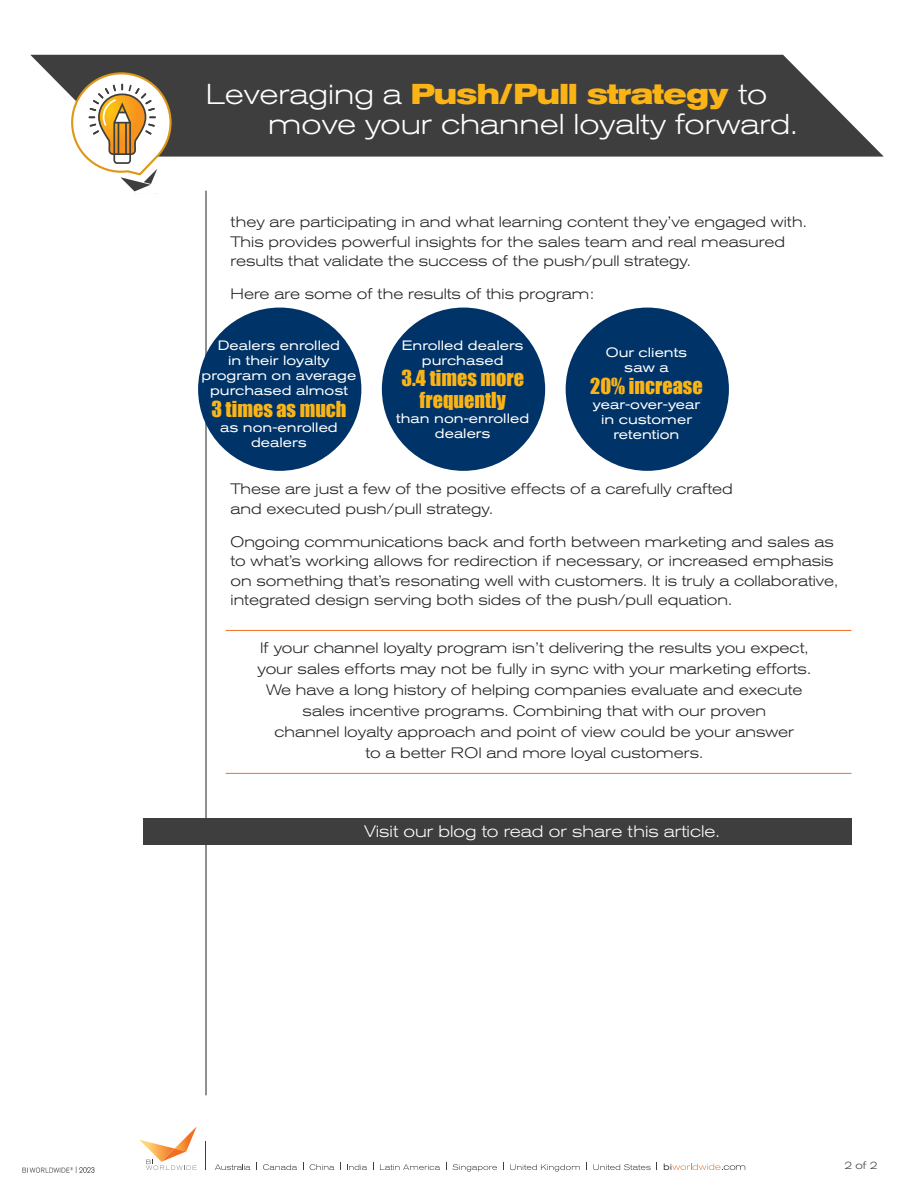
<style>
.page{position:relative;width:918px;height:1188px;background:#fff}
.page>*{position:absolute;margin:0;border:0;box-sizing:border-box;transform-origin:0 0}
.t1{font:300 expanded 28.5px/30px "Akzidenz Grotesk BE";color:#fff}
.t2{font:20.25px/21.6px "Impact";color:#fbb416;text-align:center}
.t3{font:300 expanded 16.5px "Akzidenz Grotesk BE";color:#fff}
.t4{font:300 expanded 15px/19.5px "Akzidenz Grotesk BE";color:#231f20}
.t5{font:expanded 13.5px/15px "Akzidenz Grotesk BE";color:#fff;text-align:center}
.t6{font:300 expanded 10.5px "Akzidenz Grotesk BE";color:#3e3e3f}
.s1{font-weight:700;color:#fbb416}
</style>
<div class="page">
<hr style="left:206px;top:191px;width:1px;height:904px;background:#231f20">
<hr style="left:226px;top:630px;width:625px;height:1px;background:#f36e21">
<hr style="left:226px;top:773px;width:625px;height:1px;background:#f36e21">
<svg style="left:139px;top:1126px;width:58px;height:44px"></svg>
<svg style="left:205px;top:1142px;width:1px;height:28px"></svg>
<svg style="left:215px;top:1164px;width:35px;height:6px"></svg>
<svg style="left:263px;top:1164px;width:34px;height:6px"></svg>
<svg style="left:310px;top:1164px;width:24px;height:6px"></svg>
<svg style="left:347px;top:1164px;width:20px;height:6px"></svg>
<svg style="left:380px;top:1164px;width:60px;height:6px"></svg>
<svg style="left:453px;top:1164px;width:44px;height:8px"></svg>
<svg style="left:510px;top:1164px;width:70px;height:8px"></svg>
<svg style="left:593px;top:1164px;width:58px;height:6px"></svg>
<svg style="left:664px;top:1163px;width:81px;height:7px"></svg>
<img style="left:22px;top:1166px;width:73px;height:8px">
<svg style="left:30px;top:55px;width:854px;height:102px;background:#535354"></svg>
<svg style="left:70px;top:71px;width:103px;height:121px"></svg>
<div style="left:198px;top:308px;width:163px;height:163px;background:#003367;border-radius:50%"></div>
<div style="left:382px;top:308px;width:163px;height:163px;background:#003367;border-radius:50%"></div>
<div style="left:566px;top:308px;width:163px;height:163px;background:#003367;border-radius:50%"></div>
<div style="left:143px;top:818px;width:708px;height:27px;background:#3e3e3f"></div>
<p class="t1" style="left:268px;top:79px;width:531px;text-indent:-62px">Leveraging a <span class="s1">Push/Pull strategy</span> to move your channel loyalty forward.</p>
<p class="t4" style="left:231px;top:212px;width:578px">they are participating in and what learning content they’ve engaged with.<br>This provides powerful insights for the sales team and real measured results that validate the success of the push/pull strategy.</p>
<p class="t4" style="left:231px;top:284px;width:365px">Here are some of the results of this program:</p>
<p class="t5" style="left:202px;top:338px;width:156px">Dealers enrolled<br>in their loyalty program on average purchased almost</p>
<p class="t2" style="left:211px;top:398px;width:137px">3 times as much</p>
<p class="t5" style="left:220px;top:420px;width:119px">as non-enrolled dealers</p>
<p class="t5" style="left:402px;top:338px;width:123px">Enrolled dealers purchased</p>
<p class="t2" style="left:402px;top:367px;width:124px">3.4 times more frequently</p>
<p class="t5" style="left:396px;top:411px;width:134px">than non-enrolled dealers</p>
<p class="t5" style="left:606px;top:344px;width:83px">Our clients saw a</p>
<p class="t2" style="left:590px;top:375px;width:114px">20% increase</p>
<p class="t5" style="left:593px;top:397px;width:109px">year-over-year in customer retention</p>
<p class="t4" style="left:231px;top:479px;width:504px">These are just a few of the positive effects of a carefully crafted and executed push/pull strategy.</p>
<p class="t4" style="left:231px;top:532px;width:609px">Ongoing communications back and forth between marketing and sales as to what’s working allows for redirection if necessary, or increased emphasis on something that’s resonating well with customers. It is truly a collaborative, integrated design serving both sides of the push/pull equation.</p>
<p class="t4" style="left:258px;top:638px;width:555px;line-height:21px;text-align:center">If your channel loyalty program isn’t delivering the results you expect, your sales efforts may not be fully in sync with your marketing efforts.<br>We have a long history of helping companies evaluate and execute sales incentive programs. Combining that with our proven<br>channel loyalty approach and point of view could be your answer<br>to a better ROI and more loyal customers.</p>
<p class="t3" style="left:364px;top:821px;width:357px">Visit our blog to read or share this article.</p>
<p class="t6" style="left:844px;top:1159px;width:35px">2 of 2</p>
</div>
